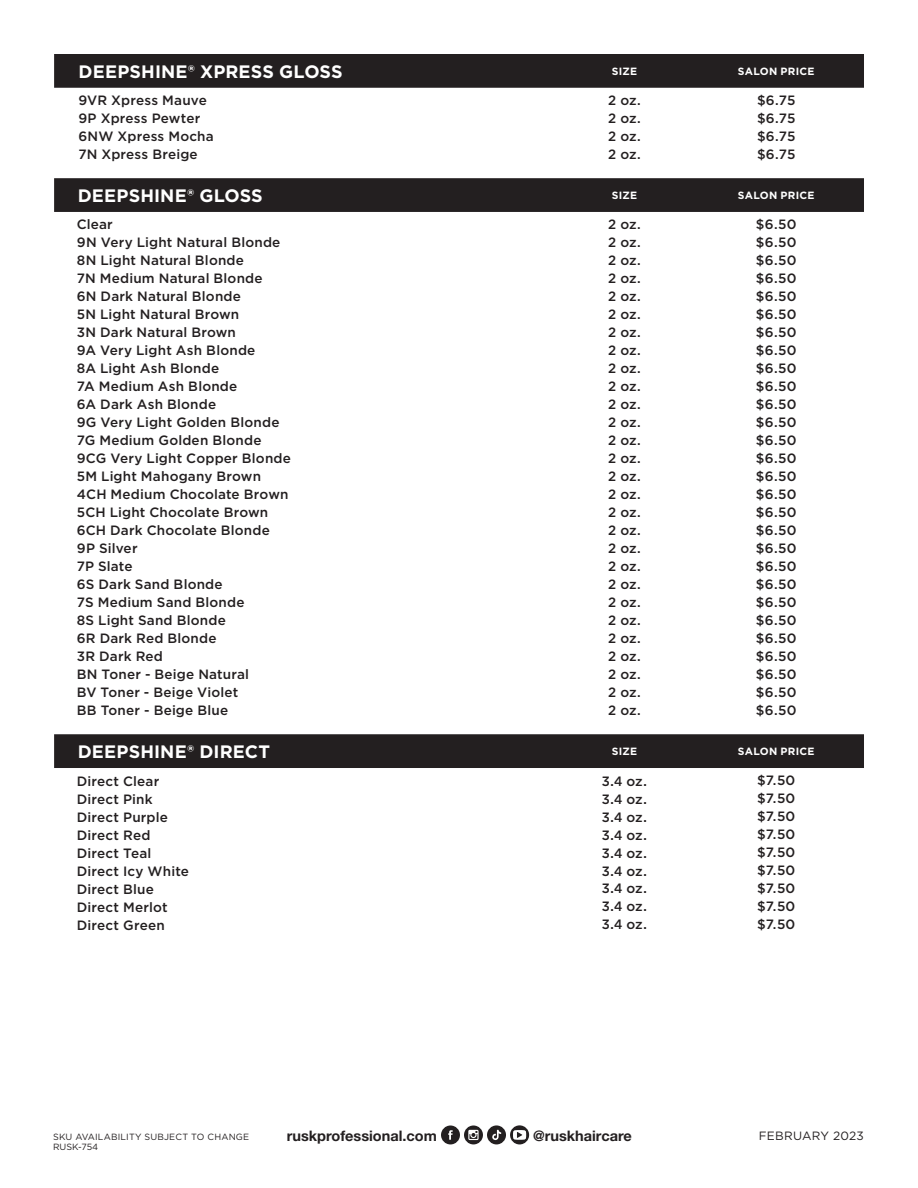
<style>
.page{position:relative;width:918px;height:1188px;background:#fff}
.page>*{position:absolute;margin:0;border:0;box-sizing:border-box;transform-origin:0 0}
.t1{font:700 18px "Gotham";letter-spacing:.005em;color:#fff}
.t2{font:700 14.55px "Helvetica Neue LT Std";color:#231f20}
.t3{font:500 13.5px/18px "Gotham";letter-spacing:.01em;color:#231f20;text-align:justify}
.t4{font:12px "Gotham";letter-spacing:.02em;color:#231f20}
.t5{font:700 10.5px "Gotham";letter-spacing:.025em;color:#fff}
.t6{font:9px "Gotham";letter-spacing:.02em;color:#231f20}
</style>
<div class="page">
<div style="left:54px;top:178px;width:810px;height:34px;background:#231f20"></div>
<div style="left:54px;top:54px;width:810px;height:34px;background:#231f20"></div>
<div style="left:54px;top:734px;width:810px;height:34px;background:#231f20"></div>
<svg style="left:441px;top:1125px;width:65px;height:19px"></svg>
<svg style="left:510px;top:1125px;width:19px;height:19px"></svg>
<div style="left:513px;top:1130px;width:13px;height:10px;background:#fff;border-radius:50%"></div>
<svg style="left:517px;top:1132px;width:5px;height:6px"></svg>
<h1 class="t1" style="left:79px;top:60px;width:266px">DEEPSHINE® XPRESS GLOSS</h1>
<p class="t5" style="left:612px;top:64px;width:27px">SIZE</p>
<p class="t5" style="left:738px;top:64px;width:78px">SALON PRICE</p>
<p class="t3" style="left:78px;top:91px;width:137px;text-align:left">9VR Xpress Mauve<br>9P Xpress Pewter<br>6NW Xpress Mocha<br>7N Xpress Breige</p>
<p class="t3" style="left:608px;top:91px;width:34px">2 oz.<br>2 oz.<br>2 oz.<br>2 oz.</p>
<p class="t3" style="left:757px;top:91px;width:40px">$6.75 $6.75 $6.75 $6.75</p>
<h1 class="t1" style="left:78px;top:184px;width:187px">DEEPSHINE® GLOSS</h1>
<p class="t5" style="left:612px;top:189px;width:27px">SIZE</p>
<p class="t5" style="left:738px;top:189px;width:78px">SALON PRICE</p>
<p class="t3" style="left:77px;top:216px;width:216px;text-align:left">Clear<br>9N Very Light Natural Blonde<br>8N Light Natural Blonde<br>7N Medium Natural Blonde<br>6N Dark Natural Blonde<br>5N Light Natural Brown<br>3N Dark Natural Brown<br>9A Very Light Ash Blonde<br>8A Light Ash Blonde<br>7A Medium Ash Blonde<br>6A Dark Ash Blonde<br>9G Very Light Golden Blonde<br>7G Medium Golden Blonde<br>9CG Very Light Copper Blonde<br>5M Light Mahogany Brown<br>4CH Medium Chocolate Brown<br>5CH Light Chocolate Brown<br>6CH Dark Chocolate Blonde<br>9P Silver<br>7P Slate<br>6S Dark Sand Blonde<br>7S Medium Sand Blonde<br>8S Light Sand Blonde<br>6R Dark Red Blonde<br>3R Dark Red<br>BN Toner - Beige Natural<br>BV Toner - Beige Violet<br>BB Toner - Beige Blue</p>
<p class="t3" style="left:608px;top:215px;width:34px">2 oz.<br>2 oz.<br>2 oz.<br>2 oz.<br>2 oz.<br>2 oz.<br>2 oz.<br>2 oz.<br>2 oz.<br>2 oz.<br>2 oz.<br>2 oz.<br>2 oz.<br>2 oz.<br>2 oz.<br>2 oz.<br>2 oz.<br>2 oz.<br>2 oz.<br>2 oz.<br>2 oz.<br>2 oz.<br>2 oz.<br>2 oz.<br>2 oz.<br>2 oz.<br>2 oz.<br>2 oz.</p>
<p class="t3" style="left:756px;top:215px;width:42px">$6.50 $6.50 $6.50 $6.50 $6.50 $6.50 $6.50 $6.50 $6.50 $6.50 $6.50 $6.50 $6.50 $6.50 $6.50 $6.50 $6.50 $6.50 $6.50 $6.50 $6.50 $6.50 $6.50 $6.50 $6.50 $6.50 $6.50 $6.50</p>
<h1 class="t1" style="left:78px;top:740px;width:194px">DEEPSHINE® DIRECT</h1>
<p class="t5" style="left:612px;top:745px;width:27px">SIZE</p>
<p class="t5" style="left:738px;top:745px;width:78px">SALON PRICE</p>
<p class="t3" style="left:77px;top:772px;width:114px;text-align:left">Direct Clear<br>Direct Pink<br>Direct Purple<br>Direct Red<br>Direct Teal<br>Direct Icy White<br>Direct Blue<br>Direct Merlot<br>Direct Green</p>
<p class="t3" style="left:602px;top:772px;width:47px">3.4 oz.<br>3.4 oz.<br>3.4 oz.<br>3.4 oz.<br>3.4 oz.<br>3.4 oz.<br>3.4 oz.<br>3.4 oz.<br>3.4 oz.</p>
<p class="t3" style="left:757px;top:772px;width:40px">$7.50 $7.50 $7.50 $7.50 $7.50 $7.50 $7.50 $7.50 $7.50</p>
<p class="t2" style="left:287px;top:1126px;width:152px">ruskprofessional.com</p>
<p class="t2" style="left:533px;top:1126px;width:100px">@ruskhaircare</p>
<p class="t6" style="left:53px;top:1131px;width:198px">SKU AVAILABILITY SUBJECT TO CHANGE</p>
<p class="t4" style="left:759px;top:1128px;width:107px">FEBRUARY 2023</p>
<p class="t6" style="left:53px;top:1141px;width:47px">RUSK-754</p>
</div>
